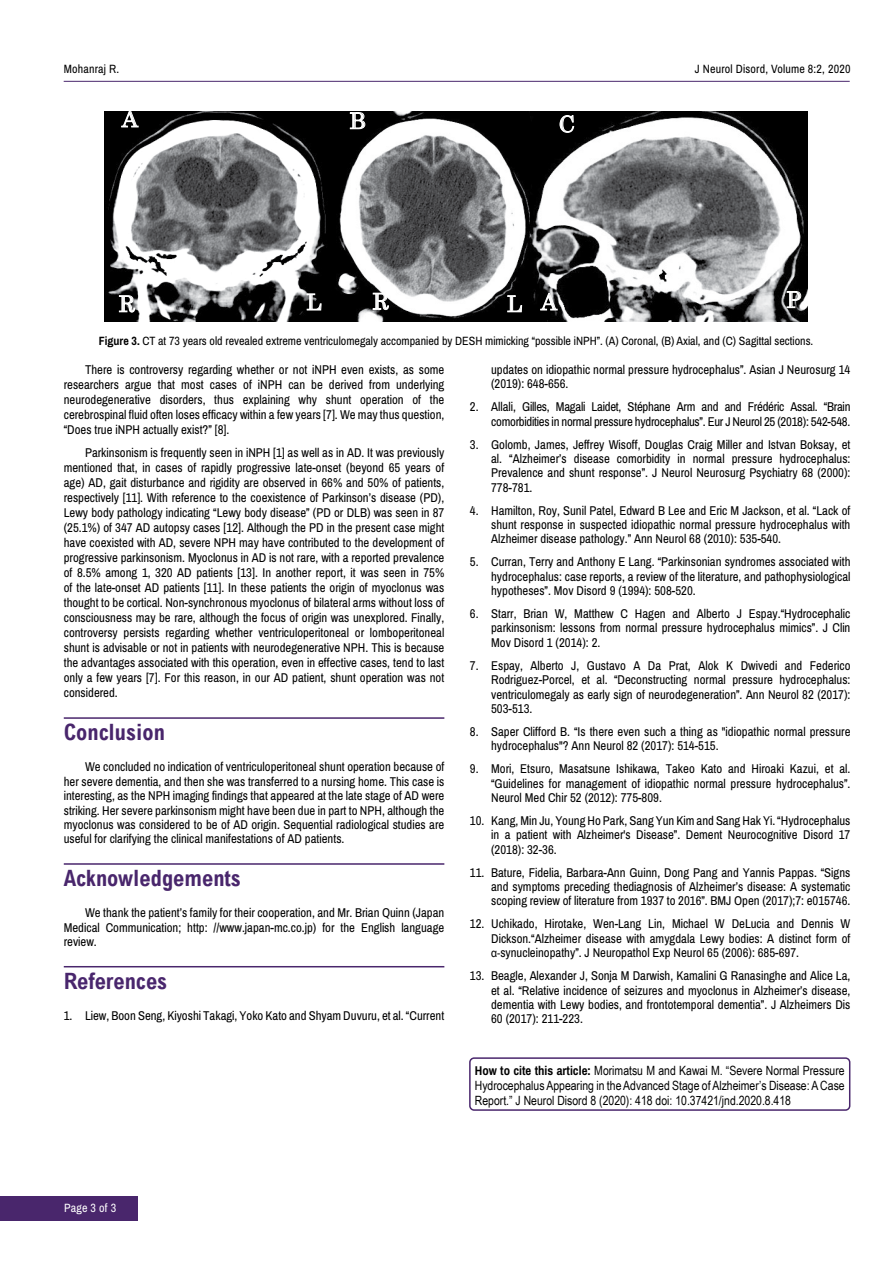
<style>
.page{position:relative;width:893px;height:1263px;background:#fff}
.page>*{position:absolute;margin:0;border:0;box-sizing:border-box;transform-origin:0 0}
.t1{font:700 condensed 22.5px "Arial";color:#49266c}
.t2{font:700 condensed 22.5px "Arial";color:#49266d}
.t3{font:22.35px "Century";color:#fff}
.t4{font:12.75px/14.4px "Archivo Narrow";color:#000;text-align:justify}
.t5{font:12.75px/15px "Arial Narrow";color:#000;text-align:justify}
.t6{font:12.75px/14.4px "Archivo Narrow";letter-spacing:-.02em;color:#000;text-align:right}
.t7{font:12px "Archivo Narrow";color:#000}
.t8{font:12px "Archivo Narrow";letter-spacing:.015em;color:#fff}
.s1{font-weight:700}
.s2{font-family:"Arial Narrow";font-size:12px}
.s3{font-family:"Archivo Narrow";font-weight:700}
</style>
<div class="page">
<hr style="left:64px;top:81px;width:786px;height:1px;background:#49266c">
<div style="left:0;top:1196px;width:137px;height:24px;background:#49266c"></div>
<hr style="left:64px;top:717px;width:380px;height:2px;background:#49266c">
<hr style="left:64px;top:863px;width:380px;height:2px;background:#49266c">
<hr style="left:64px;top:966px;width:380px;height:1px;background:#49266c">
<div style="left:469px;top:1057px;width:381px;height:54px;border:2px solid #49266c;border-radius:4px"></div>
<img style="left:104px;top:111px;width:427px;height:210px">
<img style="left:531px;top:111px;width:277px;height:210px">
<svg style="left:121px;top:111px;width:17px;height:17px"></svg>
<svg style="left:559px;top:115px;width:15px;height:18px"></svg>
<svg style="left:350px;top:112px;width:15px;height:17px"></svg>
<svg style="left:307px;top:293px;width:15px;height:18px"></svg>
<svg style="left:119px;top:295px;width:16px;height:18px"></svg>
<svg style="left:540px;top:293px;width:17px;height:18px"></svg>
<svg style="left:507px;top:295px;width:15px;height:17px"></svg>
<svg style="left:373px;top:293px;width:16px;height:17px"></svg>
<svg style="left:786px;top:291px;width:15px;height:17px"></svg>
<p class="t7" style="left:64px;top:61px;width:57px">Mohanraj R.</p>
<p class="t7" style="left:695px;top:61px;width:157px">J Neurol Disord, Volume 8:2, 2020</p>
<h2 class="t3" style="left:122px;top:100px;width:18px">A</h2>
<h2 class="t3" style="left:349px;top:102px;width:18px">B</h2>
<h2 class="t3" style="left:558px;top:105px;width:18px">C</h2>
<h2 class="t3" style="left:119px;top:285px;width:18px">R</h2>
<h2 class="t3" style="left:306px;top:283px;width:16px">L</h2>
<h2 class="t3" style="left:373px;top:283px;width:18px">R</h2>
<h2 class="t3" style="left:507px;top:284px;width:52px">L A</h2>
<h2 class="t3" style="left:786px;top:281px;width:16px">P</h2>
<p class="t7" style="left:99px;top:334px;width:716px"><span class="s1">Figure 3.</span> CT at 73 years old revealed extreme ventriculomegaly accompanied by DESH mimicking “possible iNPH”. (A) Coronal, (B) Axial, and (C) Sagittal sections.</p>
<p class="t4" style="left:64px;top:362px;width:382px;line-height:15px;text-indent:21px">There is controversy regarding whether or not iNPH even exists, as some researchers argue that most cases of iNPH can be derived from underlying neurodegenerative disorders, thus explaining why shunt operation of the cerebrospinal fluid often loses efficacy within a few years [7]. We may thus question, “Does true iNPH actually exist?” [8].</p>
<p class="t4" style="left:64px;top:446px;width:382px;line-height:15px;text-indent:21px">Parkinsonism is frequently seen in iNPH [1] as well as in AD. It was previously mentioned that, in cases of rapidly progressive late-onset (beyond 65 years of age) AD, gait disturbance and rigidity are observed in 66% and 50% of patients, respectively [11]. With reference to the coexistence of Parkinson’s disease (PD), Lewy body pathology indicating “Lewy body disease” (PD or DLB) was seen in 87 (25.1%) of 347 AD autopsy cases [12]. Although the PD in the present case might have coexisted with AD, severe NPH may have contributed to the development of progressive parkinsonism. Myoclonus in AD is not rare, with a reported prevalence of 8.5% among 1, 320 AD patients [13]. In another report, it was seen in 75% of the late-onset AD patients [11]. In these patients the origin of myoclonus was thought to be cortical. Non-synchronous myoclonus of bilateral arms without loss of consciousness may be rare, although the focus of origin was unexplored. Finally, controversy persists regarding whether ventriculoperitoneal or lomboperitoneal shunt is advisable or not in patients with neurodegenerative NPH. This is because the advantages associated with this operation, even in effective cases, tend to last only a few years [7]. For this reason, in our AD patient, shunt operation was not considered.</p>
<h1 class="t1" style="left:64px;top:719px;width:103px">Conclusion</h1>
<p class="t4" style="left:64px;top:760px;width:382px;text-indent:21px">We concluded no indication of ventriculoperitoneal shunt operation because of her severe dementia, and then she was transferred to a nursing home. This case is interesting, as the NPH imaging findings that appeared at the late stage of AD were striking. Her severe parkinsonism might have been due in part to NPH, although the myoclonus was considered to be of AD origin. Sequential radiological studies are useful for clarifying the clinical manifestations of AD patients.</p>
<h1 class="t1" style="left:64px;top:865px;width:179px">Acknowledgements</h1>
<p class="t4" style="left:64px;top:906px;width:382px;text-indent:21px">We thank the patient’s family for their cooperation, and Mr. Brian Quinn (Japan Medical Communication; http: //www.japan-mc.co.jp) for the English language review.</p>
<h1 class="t2" style="left:64px;top:968px;width:105px">References</h1>
<p class="t4" style="left:64px;top:1009px;width:382px">1. Liew, Boon Seng, Kiyoshi Takagi, Yoko Kato and Shyam Duvuru, et al. “Current</p>
<p class="t4" style="left:491px;top:363px;width:361px">updates on idiopathic normal pressure hydrocephalus”. Asian J Neurosurg 14 (2019): 648-656.</p>
<p class="t6" style="left:470px;top:400px;width:382px">2. Allali, Gilles, Magali Laidet, Stéphane Arm and and Frédéric Assal. “Brain comorbidities in normal pressure hydrocephalus”. Eur J Neurol 25 (2018): 542-548.</p>
<p class="t4" style="left:491px;top:437px;width:361px;text-indent:-21px">3. Golomb, James, Jeffrey Wisoff, Douglas Craig Miller and Istvan Boksay, et al. “Alzheimer’s disease comorbidity in normal pressure hydrocephalus:<br>Prevalence and shunt response”. J Neurol Neurosurg Psychiatry 68 (2000):<br>778-781.</p>
<p class="t4" style="left:491px;top:503px;width:361px;text-indent:-21px">4. Hamilton, Roy, Sunil Patel, Edward B Lee and Eric M Jackson, et al. “Lack of shunt response in suspected idiopathic normal pressure hydrocephalus with Alzheimer disease pathology.” Ann Neurol 68 (2010): 535-540.</p>
<p class="t4" style="left:491px;top:555px;width:361px;text-indent:-21px">5. Curran, Terry and Anthony E Lang. “Parkinsonian syndromes associated with hydrocephalus: case reports, a review of the literature, and pathophysiological hypotheses”. Mov Disord 9 (1994): 508-520.</p>
<p class="t4" style="left:491px;top:607px;width:361px;text-indent:-21px">6. Starr, Brian W, Matthew C Hagen and Alberto J Espay.“Hydrocephalic parkinsonism: lessons from normal pressure hydrocephalus mimics”. J Clin Mov Disord 1 (2014): 2.</p>
<p class="t4" style="left:491px;top:658px;width:361px;text-indent:-21px">7. Espay, Alberto J, Gustavo A Da Prat, Alok K Dwivedi and Federico Rodriguez-Porcel, et al. “Deconstructing normal pressure hydrocephalus: ventriculomegaly as early sign of neurodegeneration”. Ann Neurol 82 (2017):<br>503-513.</p>
<p class="t4" style="left:491px;top:724px;width:361px;text-indent:-21px">8. Saper Clifford B. “Is there even such a thing as "idiopathic normal pressure hydrocephalus"? Ann Neurol 82 (2017): 514-515.</p>
<p class="t4" style="left:491px;top:762px;width:361px;text-indent:-21px">9. Mori, Etsuro, Masatsune Ishikawa, Takeo Kato and Hiroaki Kazui, et al. “Guidelines for management of idiopathic normal pressure hydrocephalus”.<br>Neurol Med Chir 52 (2012): 775-809.</p>
<p class="t4" style="left:491px;top:813px;width:361px;text-indent:-21px">10. Kang, Min Ju, Young Ho Park, Sang Yun Kim and Sang Hak Yi. “Hydrocephalus in a patient with Alzheimer's Disease”. Dement Neurocognitive Disord 17 (2018): 32-36.</p>
<p class="t4" style="left:491px;top:865px;width:361px;text-indent:-21px">11. Bature, Fidelia, Barbara-Ann Guinn, Dong Pang and Yannis Pappas. “Signs and symptoms preceding thediagnosis of Alzheimer’s disease: A systematic scoping review of literature from 1937 to 2016”. BMJ Open (2017);7: e015746.</p>
<p class="t4" style="left:491px;top:917px;width:361px;text-indent:-21px">12. Uchikado, Hirotake, Wen-Lang Lin, Michael W DeLucia and Dennis W Dickson.“Alzheimer disease with amygdala Lewy bodies: A distinct form of <span class="s2">α-</span>synucleinopathy”. J Neuropathol Exp Neurol 65 (2006): 685-697.</p>
<p class="t4" style="left:491px;top:969px;width:361px;text-indent:-21px">13. Beagle, Alexander J, Sonja M Darwish, Kamalini G Ranasinghe and Alice La, et al. “Relative incidence of seizures and myoclonus in Alzheimer’s disease, dementia with Lewy bodies, and frontotemporal dementia”. J Alzheimers Dis 60 (2017): 211-223.</p>
<p class="t5" style="left:475px;top:1062px;width:371px"><span class="s3">How to cite this article:</span> Morimatsu M and Kawai M. “Severe Normal Pressure Hydrocephalus Appearing in the Advanced Stage of Alzheimer’s Disease: A Case Report.” J Neurol Disord 8 (2020): 418 doi: 10.37421/jnd.2020.8.418</p>
<p class="t8" style="left:64px;top:1201px;width:54px">Page 3 of 3</p>
</div>
